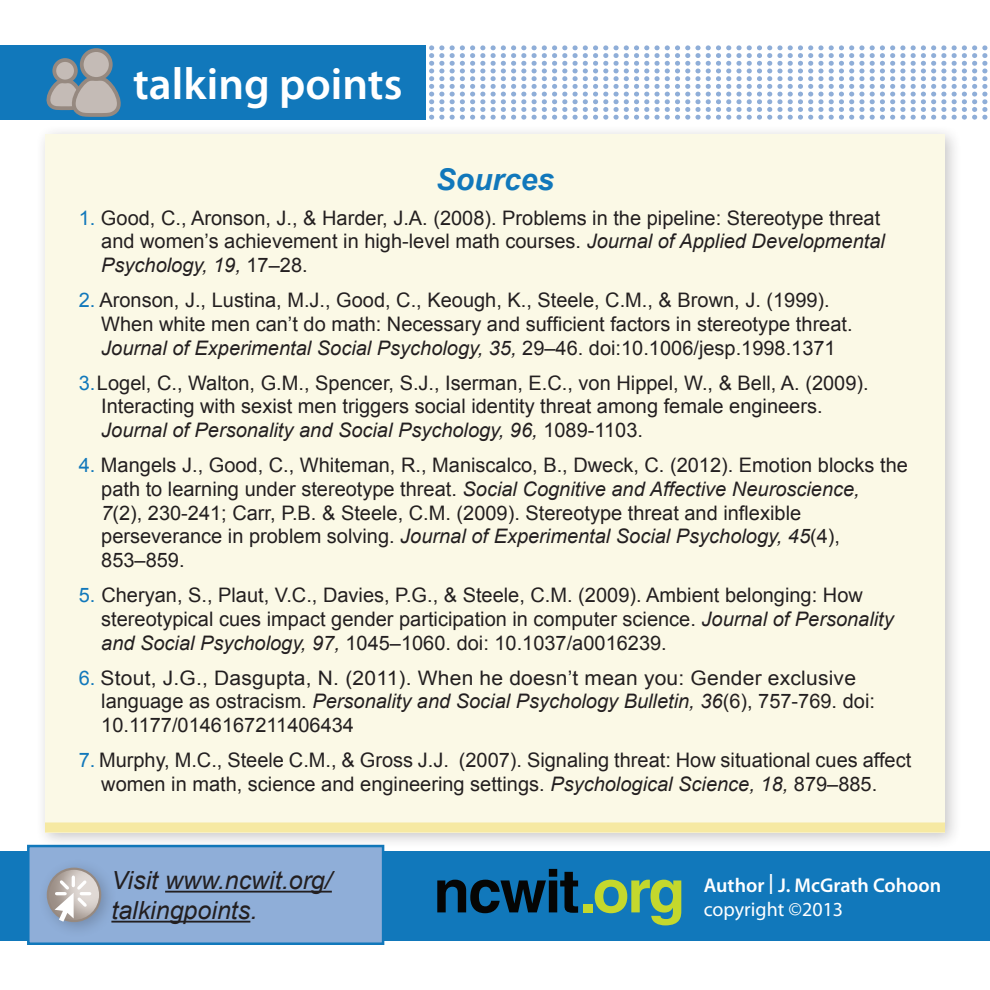
<style>
.page{position:relative;width:990px;height:990px;background:#fff}
.page>*{position:absolute;margin:0;border:0;box-sizing:border-box;transform-origin:0 0}
.t1{font:600 45px "Myriad Pro";color:#fff}
.Body_Text{font:italic 700 30px "Arial";color:#1178bb}
.t2{font:italic 25px/30px "Arial";color:#231f20}
.Body_Text-2{font:20px "Arial";color:#231f20}
.Body_Text-3{font:italic 20px "Arial";color:#231f20}
.Body_Text-4{font:20px "Arial";color:#231f20;scale:1.05 1}
.t3{font:600 20px "Myriad Pro";color:#fff}
.t4{font:20px "Myriad Pro";color:#fff}
.s1{color:#1178bb}
.s2{font-style:italic}
.s3{font-style:normal}
</style>
<div class="page">
<div style="left:0;top:851px;width:990px;height:90px;background:#1178bb"></div>
<svg style="left:425px;top:45px;width:563px;height:75px"></svg>
<div style="left:0;top:45px;width:425px;height:75px;background:#1178bb"></div>
<div style="left:54px;top:60px;width:22px;height:21px;background:#c4bbb6;border-radius:50%"></div>
<div style="left:52px;top:58px;width:26px;height:25px;border:4px solid #968980;border-radius:50%"></div>
<svg style="left:46px;top:73px;width:75px;height:44px"></svg>
<div style="left:82px;top:50px;width:29px;height:29px;background:#c4bbb6;border-radius:50%"></div>
<div style="left:80px;top:48px;width:33px;height:33px;border:4px solid #968980;border-radius:50%"></div>
<div style="left:28px;top:846px;width:355px;height:98px;background:#8faed8"></div>
<hr style="left:165px;top:891px;width:167px;height:2px;background:#231f20">
<hr style="left:111px;top:921px;width:139px;height:2px;background:#231f20">
<div style="left:27px;top:845px;width:357px;height:100px;border:2px solid #1178bb"></div>
<div style="left:38px;top:858px;width:80px;height:80px;background:#231f20;opacity:.25"></div>
<div style="left:45px;top:864px;width:60px;height:60px;background:#968980;opacity:.75"></div>
<div style="left:47px;top:868px;width:54px;height:54px;border:2px solid #968980;border-radius:50%"></div>
<svg style="left:53px;top:874px;width:40px;height:48px;background:#cbc6c4"></svg>
<svg style="left:437px;top:869px;width:141px;height:44px"></svg>
<div style="left:583px;top:904px;width:9px;height:8px;background:#c4d82d"></div>
<svg style="left:595px;top:880px;width:86px;height:45px"></svg>
<div style="left:35px;top:124px;width:928px;height:726px;background:#231f20;opacity:.25"></div>
<div style="left:45px;top:134px;width:900px;height:698px;background:#fbf9e6"></div>
<div style="left:45px;top:823px;width:900px;height:10px;background:#f6e9a2"></div>
<p class="t1" style="left:133px;top:56px;width:271px">talking points</p>
<p class="Body_Text" style="left:436px;top:160px;width:120px">Sources</p>
<p class="Body_Text-2" style="left:79px;top:205px;width:803px"><span class="s1">1.</span> Good, C., Aronson, J., &amp; Harder, J.A. (2008). Problems in the pipeline: Stereotype threat</p>
<p class="Body_Text-2" style="left:101px;top:228px;width:785px">and women’s achievement in high-level math courses. <span class="s2">Journal of Applied Developmental</span></p>
<p class="Body_Text-3" style="left:101px;top:252px;width:208px">Psychology, 19, <span class="s3">17–28.</span></p>
<p class="Body_Text-2" style="left:79px;top:287px;width:753px"><span class="s1">2.</span> Aronson, J., Lustina, M.J., Good, C., Keough, K., Steele, C.M., &amp; Brown, J. (1999).</p>
<p class="Body_Text-2" style="left:101px;top:311px;width:753px">When white men can’t do math: Necessary and sufficient factors in stereotype threat.</p>
<p class="Body_Text-3" style="left:101px;top:335px;width:736px">Journal of Experimental Social Psychology, 35, <span class="s3">29–46. doi:10.1006/jesp.1998.1371</span></p>
<p class="Body_Text-2" style="left:79px;top:369px;width:792px"><span class="s1">3.</span> Logel, C., Walton, G.M., Spencer, S.J., Iserman, E.C., von Hippel, W., &amp; Bell, A. (2009).</p>
<p class="Body_Text-2" style="left:101px;top:393px;width:723px">Interacting with sexist men triggers social identity threat among female engineers.</p>
<p class="Body_Text-3" style="left:101px;top:417px;width:543px">Journal of Personality and Social Psychology, 96, <span class="s3">1089-1103.</span></p>
<p class="Body_Text-2" style="left:79px;top:452px;width:831px"><span class="s1">4.</span> Mangels J., Good, C., Whiteman, R., Maniscalco, B., Dweck, C. (2012). Emotion blocks the</p>
<p class="Body_Text-3" style="left:101px;top:476px;width:760px"><span class="s3">path to learning under stereotype threat.</span> Social Cognitive and Affective Neuroscience,</p>
<p class="Body_Text-2" style="left:101px;top:499px;width:701px"><span class="s2">7</span>(2), 230-241; Carr, P.B. &amp; Steele, C.M. (2009). Stereotype threat and inflexible</p>
<p class="Body_Text-3" style="left:101px;top:523px;width:740px"><span class="s3">perseverance in problem solving.</span> Journal of Experimental Social Psychology, 45<span class="s3">(4),</span></p>
<p class="Body_Text-2" style="left:101px;top:547px;width:85px">853–859.</p>
<p class="Body_Text-2" style="left:79px;top:582px;width:786px"><span class="s1">5.</span> Cheryan, S., Plaut, V.C., Davies, P.G., &amp; Steele, C.M. (2009). Ambient belonging: How</p>
<p class="Body_Text-2" style="left:101px;top:606px;width:794px">stereotypical cues impact gender participation in computer science. <span class="s2">Journal of Personality</span></p>
<p class="Body_Text-2" style="left:101px;top:629px;width:567px"><span class="s2">and Social Psychology, 97,</span> 1045–1060. doi: 10.1037/a0016239.</p>
<p class="Body_Text-4" style="left:79px;top:665px;width:742px"><span class="s1">6.</span> Stout, J.G., Dasgupta, N. (2011). When he doesn’t mean you: Gender exclusive</p>
<p class="Body_Text-3" style="left:101px;top:688px;width:775px"><span class="s3">language as ostracism.</span> Personality and Social Psychology Bulletin, 36<span class="s3">(6), 757-769. doi:</span></p>
<p class="Body_Text-2" style="left:101px;top:712px;width:254px">10.1177/0146167211406434</p>
<p class="Body_Text-2" style="left:79px;top:747px;width:834px"><span class="s1">7.</span> Murphy, M.C., Steele C.M., &amp; Gross J.J. (2007). Signaling threat: How situational cues affect</p>
<p class="Body_Text-2" style="left:101px;top:771px;width:778px">women in math, science and engineering settings. <span class="s2">Psychological Science, 18,</span> 879–885.</p>
<p class="t2" style="left:111px;top:866px;width:222px">Visit www.ncwit.org/ talkingpoints.</p>
<p class="t3" style="left:704px;top:872px;width:239px">Author | J. McGrath Cohoon</p>
<p class="t4" style="left:704px;top:897px;width:141px">copyright ©2013</p>
</div>
